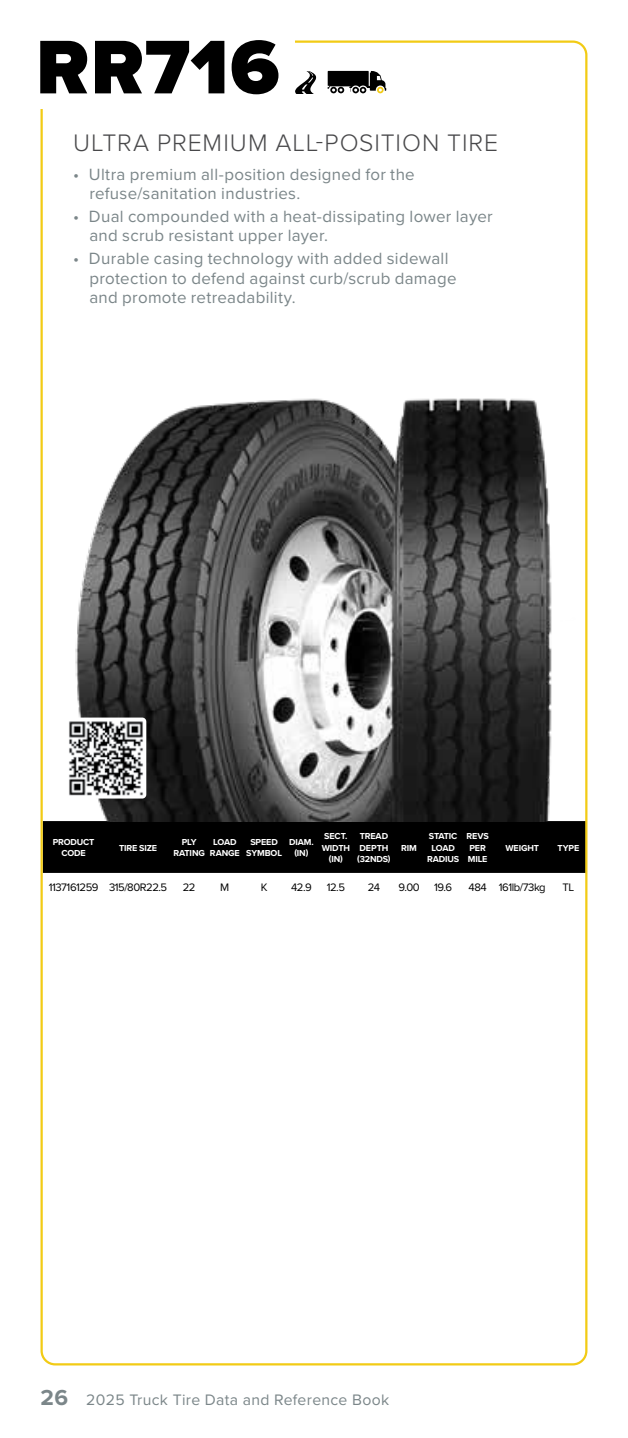
<style>
.page{position:relative;width:628px;height:1438px;background:#fff}
.page>*{position:absolute;margin:0;border:0;box-sizing:border-box;transform-origin:0 0}
.t1{font:900 78.75px "Proxima Nova";letter-spacing:.01em;color:#000}
.t2{font:300 24.75px "Proxima Nova";letter-spacing:.04em;color:#48484a}
.t3{font:16.88px/19.1px "Proxima Nova";letter-spacing:.02em;color:#7b8689}
.t4{font:15.75px "Proxima Nova";letter-spacing:.02em;color:#7b8689}
.t5{font:11.25px "Proxima Nova";letter-spacing:-.04em;color:#000}
.t6{font:700 9px/11.2px "Proxima Nova";letter-spacing:-.015em;color:#fff;text-align:center}
.s1{font-weight:700;font-size:22.5px}
</style>
<div class="page">
<div style="left:43px;top:821px;width:541px;height:52px;background:#000"></div>
<img style="left:75px;top:362px;width:512px;height:459px">
<svg style="left:295px;top:71px;width:22px;height:22px"></svg>
<svg style="left:328px;top:71px;width:58px;height:22px"></svg>
<img style="left:69px;top:717px;width:77px;height:81px">
<h1 class="t1" style="left:36px;top:8px;width:245px">RR716</h1>
<h2 class="t2" style="left:73px;top:124px;width:426px">ULTRA PREMIUM ALL‑POSITION TIRE</h2>
<p class="t3" style="left:89px;top:164px;width:327px;text-indent:-16px">• Ultra premium all-position designed for the refuse/sanitation industries.</p>
<p class="t3" style="left:89px;top:206px;width:405px;text-indent:-16px">• Dual compounded with a heat-dissipating lower layer and scrub resistant upper layer.</p>
<p class="t3" style="left:89px;top:248px;width:369px;text-indent:-16px">• Durable casing technology with added sidewall protection to defend against curb/scrub damage and promote retreadability.</p>
<p class="t6" style="left:53px;top:836px;width:43px">PRODUCT<br>CODE</p>
<p class="t6" style="left:119px;top:842px;width:39px">TIRE SIZE</p>
<p class="t6" style="left:173px;top:836px;width:33px">PLY<br>RATING</p>
<p class="t6" style="left:210px;top:836px;width:31px">LOAD<br>RANGE</p>
<p class="t6" style="left:246px;top:836px;width:37px">SPEED<br>SYMBOL</p>
<p class="t6" style="left:289px;top:836px;width:26px">DIAM. (IN)</p>
<p class="t6" style="left:322px;top:830px;width:30px">SECT.<br>WIDTH (IN)</p>
<p class="t6" style="left:357px;top:830px;width:35px;text-align:left">TREAD<br>DEPTH (32NDS)</p>
<p class="t6" style="left:401px;top:842px;width:17px">RIM</p>
<p class="t6" style="left:427px;top:830px;width:34px">STATIC<br>LOAD<br>RADIUS</p>
<p class="t6" style="left:466px;top:830px;width:24px;text-align:left">REVS<br>PER<br>MILE</p>
<p class="t6" style="left:505px;top:842px;width:35px">WEIGHT</p>
<p class="t6" style="left:557px;top:842px;width:23px">TYPE</p>
<p class="t5" style="left:49px;top:879px;width:120px">1137161259 315/80R22.5</p>
<p class="t5" style="left:183px;top:879px;width:14px">22</p>
<p class="t5" style="left:220px;top:879px;width:11px">M</p>
<p class="t5" style="left:261px;top:879px;width:8px">K</p>
<p class="t5" style="left:291px;top:879px;width:22px">42.9</p>
<p class="t5" style="left:327px;top:879px;width:20px">12.5</p>
<p class="t5" style="left:368px;top:879px;width:14px">24</p>
<p class="t5" style="left:398px;top:879px;width:23px">9.00</p>
<p class="t5" style="left:434px;top:879px;width:19px">19.6</p>
<p class="t5" style="left:468px;top:879px;width:78px">484 161lb/73kg</p>
<p class="t5" style="left:562px;top:879px;width:13px">TL</p>
<p class="t4" style="left:40px;top:1388px;width:350px"><span class="s1">26</span> 2025 Truck Tire Data and Reference Book</p>
</div>
